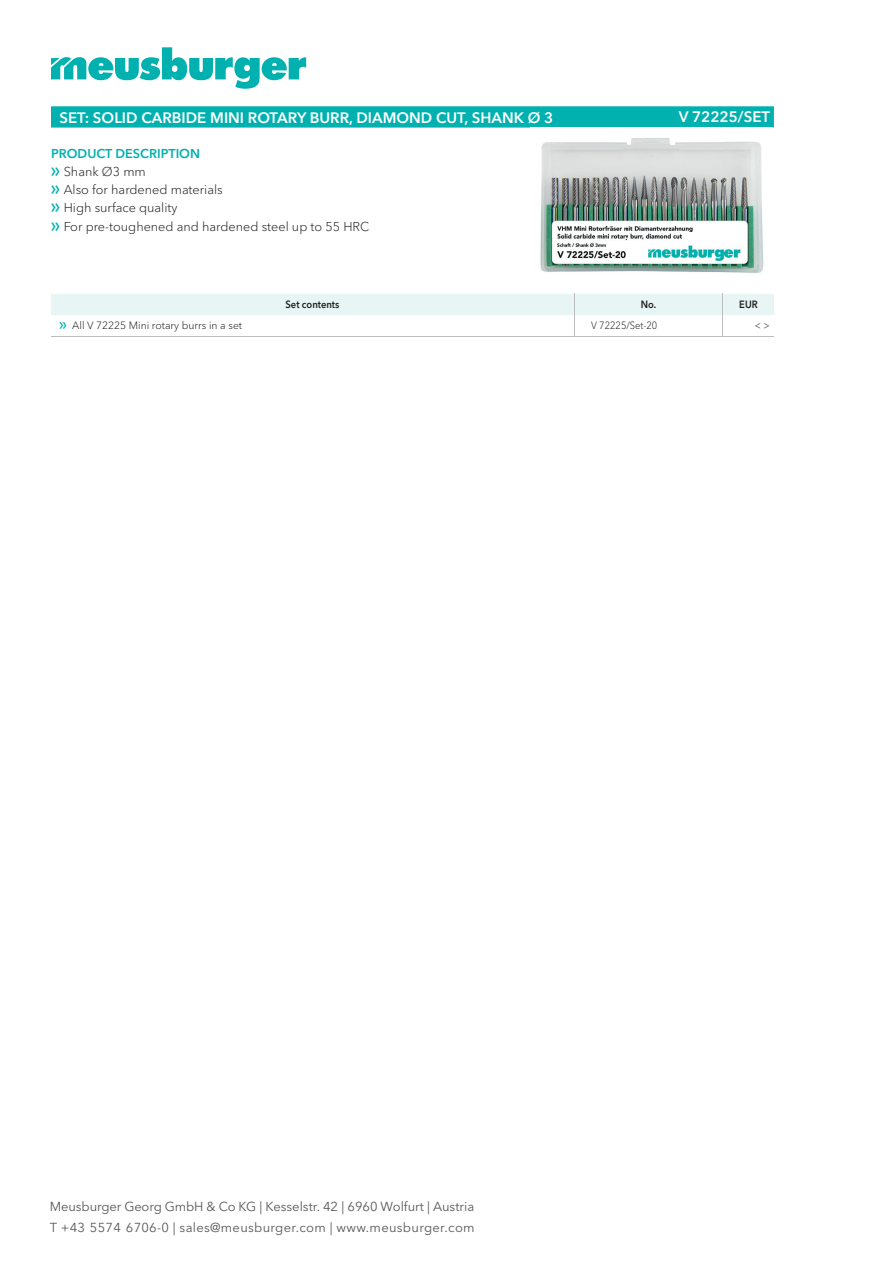
<style>
.page{position:relative;width:893px;height:1263px;background:#fff}
.page>*{position:absolute;margin:0;border:0;box-sizing:border-box;transform-origin:0 0}
.t1{font:600 15px "Avenir Next W1 G";color:#fff}
.t2{font:12.9px/20.7px "Avenir Next W1 G";color:#57585a}
.t3{font:300 12.75px/18px "Avenir Next W1 G";color:#231f20}
.t4{font:300 10.5px "Avenir Next W1 G";color:#231f20}
.t5{font:600 10.5px "Avenir Next W1 G";color:#231f20;scale:.9 1}
.t6{font:300 10.5px "Avenir Next W1 G";color:#231f20;scale:.9 1}
.s1{font-weight:600;color:#00b1b0}
.s2{font-family:"Meusburger Sonderzeichen";font-weight:400;color:#00b1b0}
</style>
<div class="page">
<svg style="left:51px;top:47px;width:255px;height:42px"></svg>
<svg style="left:51px;top:106px;width:723px;height:22px;background:#0ab4b3"></svg>
<img style="left:540px;top:138px;width:224px;height:135px">
<svg style="left:51px;top:294px;width:723px;height:42px"></svg>
<hr style="left:51px;top:336px;width:523px;height:1px;background:#bcbdc0">
<hr style="left:574px;top:336px;width:149px;height:1px;background:#bcbdc0">
<hr style="left:723px;top:336px;width:51px;height:1px;background:#bcbdc0">
<p class="t1" style="left:60px;top:108px;width:495px">SET: SOLID CARBIDE MINI ROTARY BURR, DIAMOND CUT, SHANK Ø 3</p>
<p class="t1" style="left:679px;top:108px;width:93px">V 72225/SET</p>
<p class="t3" style="left:51px;top:145px;width:320px"><span class="s1">PRODUCT DESCRIPTION<br></span><span class="s2">f</span> Shank Ø3 mm<br><span class="s2">f</span> Also for hardened materials<br><span class="s2">f</span> High surface quality<br><span class="s2">f</span> For pre-toughened and hardened steel up to 55 HRC</p>
<p class="t5" style="left:286px;top:298px;width:61px">Set contents</p>
<p class="t5" style="left:641px;top:298px;width:19px">No.</p>
<p class="t5" style="left:739px;top:298px;width:22px">EUR</p>
<p class="t4" style="left:60px;top:319px;width:184px"><span class="s2">f</span> All V 72225 Mini rotary burrs in a set</p>
<p class="t6" style="left:591px;top:319px;width:75px">V 72225/Set-20</p>
<p class="t6" style="left:755px;top:319px;width:18px">&lt; &gt;</p>
<p class="t2" style="left:50px;top:1196px;width:426px">Meusburger Georg GmbH &amp; Co KG | Kesselstr. 42 | 6960 Wolfurt | Austria<br>T +43 5574 6706-0 | sales@meusburger.com | www.meusburger.com</p>
</div>
